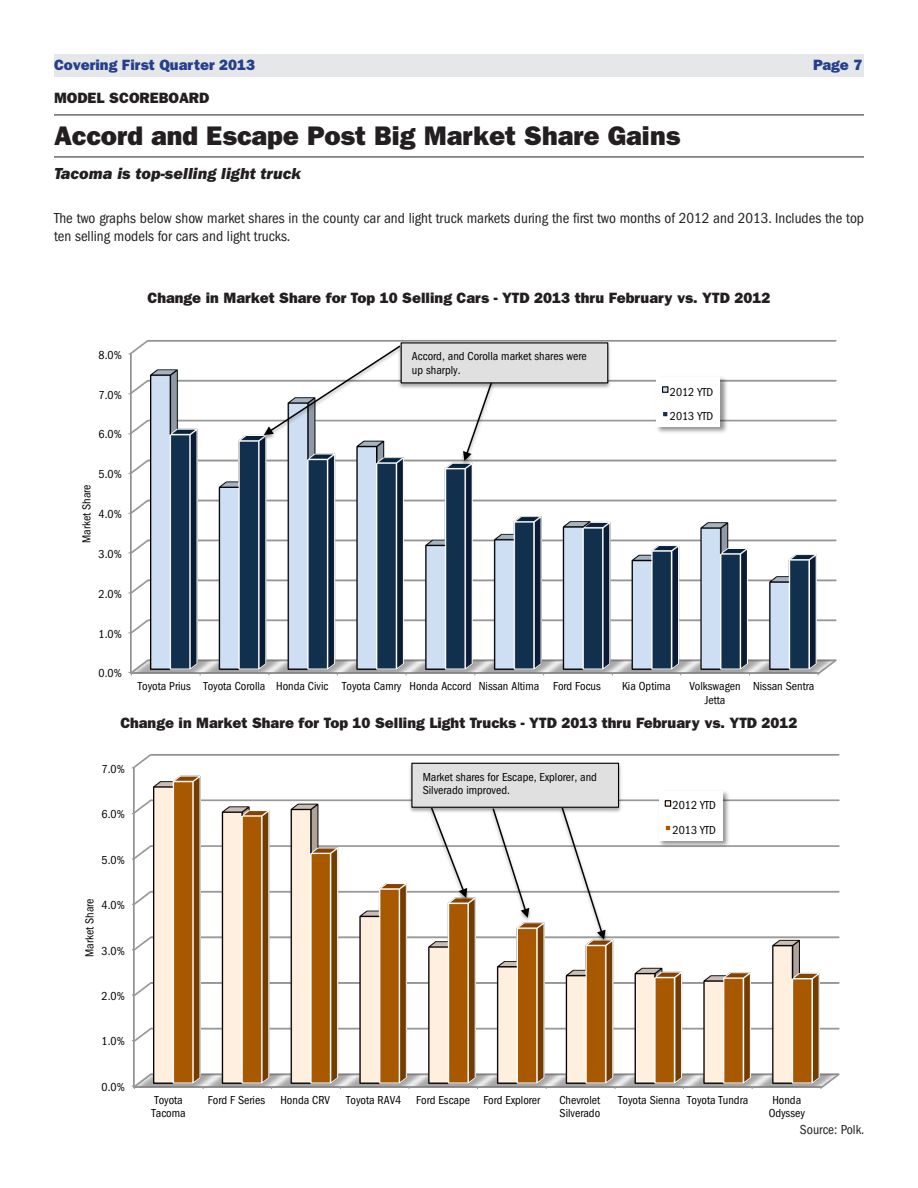
<style>
.page{position:relative;width:918px;height:1188px;background:#fff}
.page>*{position:absolute;margin:0;border:0;box-sizing:border-box;transform-origin:0 0}
.Headline_Main{font:27px "ITC Franklin Gothic Std Hvy";color:#231f20}
.Headline_Post{font:16.5px "ITC Franklin Gothic Std Hvy It";color:#231f20}
.Body{font:condensed 15px/18px "ITC Franklin Gothic Std";color:#231f20}
.Graph_and_Table_Head{font:15px "ITC Franklin Gothic Std Hvy";color:#231f20}
.t1{font:15px "ITC Franklin Gothic Std Hvy";color:#253f8e}
.Headline_Pre{font:15px "ITC Franklin Gothic Std Hvy";color:#231f20}
.Body-2{font:condensed 13.5px "ITC Franklin Gothic Std";color:#231f20}
.t2{font:condensed 12px/13.5px "ITC Franklin Gothic Std";color:#000}
</style>
<div class="page">
<div style="left:54px;top:54px;width:810px;height:22px;background:#e6e7e9"></div>
<img style="left:131px;top:754px;width:709px;height:335px">
<svg style="left:132px;top:1085px;width:3px;height:4px"></svg>
<img style="left:656px;top:788px;width:77px;height:62px">
<div style="left:659px;top:791px;width:64px;height:49px;background:#fff"></div>
<div style="left:665px;top:800px;width:6px;height:7px;border:1px solid #000"></div>
<svg style="left:665px;top:825px;width:6px;height:6px"></svg>
<img style="left:406px;top:760px;width:219px;height:56px">
<div style="left:412px;top:763px;width:207px;height:44px;background:#e0e0e0"></div>
<div style="left:411px;top:763px;width:208px;height:45px;border:1px solid #000"></div>
<img style="left:425px;top:806px;width:60px;height:113px">
<svg style="left:430px;top:806px;width:37px;height:92px"></svg>
<img style="left:487px;top:806px;width:60px;height:133px">
<svg style="left:491px;top:807px;width:38px;height:111px"></svg>
<img style="left:556px;top:805px;width:67px;height:156px">
<svg style="left:560px;top:806px;width:46px;height:134px"></svg>
<img style="left:129px;top:340px;width:708px;height:336px">
<img style="left:653px;top:374px;width:77px;height:62px">
<div style="left:657px;top:377px;width:63px;height:49px;background:#fff"></div>
<div style="left:662px;top:386px;width:7px;height:7px;border:1px solid #000"></div>
<div style="left:662px;top:411px;width:7px;height:6px;border:1px solid #fff"></div>
<img style="left:395px;top:340px;width:219px;height:52px">
<img style="left:406px;top:383px;width:190px;height:8px">
<div style="left:401px;top:343px;width:207px;height:40px;background:#e0e0e0"></div>
<img style="left:245px;top:343px;width:161px;height:113px">
<svg style="left:264px;top:344px;width:138px;height:92px"></svg>
<img style="left:445px;top:382px;width:53px;height:100px">
<svg style="left:463px;top:382px;width:30px;height:79px"></svg>
<hr style="left:54px;top:115px;width:810px;height:1px;background:#231f20">
<hr style="left:54px;top:157px;width:810px;height:1px;background:#231f20">
<p class="t1" style="left:54px;top:56px;width:203px">Covering First Quarter 2013</p>
<p class="t1" style="left:813px;top:56px;width:51px">Page 7</p>
<p class="Headline_Pre" style="left:54px;top:89px;width:157px">MODEL SCOREBOARD</p>
<p class="Headline_Main" style="left:54px;top:120px;width:628px">Accord and Escape Post Big Market Share Gains</p>
<p class="Headline_Post" style="left:54px;top:164px;width:249px">Tacoma is top-selling light truck</p>
<p class="Body" style="left:54px;top:209px;width:812px">The two graphs below show market shares in the county car and light truck markets during the first two months of 2012 and 2013. Includes the top ten selling models for cars and light trucks.</p>
<p class="Graph_and_Table_Head" style="left:148px;top:289px;width:624px">Change in Market Share for Top 10 Selling Cars - YTD 2013 thru February vs. YTD 2012</p>
<p class="t2" style="left:99px;top:348px;width:25px">8.0%</p>
<p class="t2" style="left:99px;top:388px;width:25px">7.0%</p>
<p class="t2" style="left:99px;top:428px;width:25px">6.0%</p>
<p class="t2" style="left:80px;top:543px;width:60px;rotate:-90deg">Market Share</p>
<p class="t2" style="left:99px;top:468px;width:25px">5.0%</p>
<p class="t2" style="left:99px;top:507px;width:25px">4.0%</p>
<p class="t2" style="left:99px;top:547px;width:25px">3.0%</p>
<p class="t2" style="left:99px;top:587px;width:25px">2.0%</p>
<p class="t2" style="left:99px;top:627px;width:25px">1.0%</p>
<p class="t2" style="left:412px;top:350px;width:176px">Accord, and Corolla market shares were up sharply.</p>
<p class="t2" style="left:670px;top:379px;width:45px;line-height:24.6px">2012 YTD<br>2013 YTD</p>
<p class="t2" style="left:99px;top:667px;width:25px">0.0%</p>
<p class="t2" style="left:138px;top:679px;width:464px">Toyota Prius Toyota Corolla Honda Civic Toyota Camry Honda Accord Nissan Altima Ford Focus</p>
<p class="t2" style="left:622px;top:679px;width:50px">Kia Optima</p>
<p class="t2" style="left:689px;top:679px;width:53px;text-align:center">Volkswagen<br>Jetta</p>
<p class="t2" style="left:753px;top:679px;width:63px">Nissan Sentra</p>
<p class="Graph_and_Table_Head" style="left:120px;top:714px;width:679px">Change in Market Share for Top 10 Selling Light Trucks - YTD 2013 thru February vs. YTD 2012</p>
<p class="t2" style="left:102px;top:762px;width:25px">7.0%</p>
<p class="t2" style="left:102px;top:808px;width:25px">6.0%</p>
<p class="t2" style="left:102px;top:853px;width:25px">5.0%</p>
<p class="t2" style="left:423px;top:770px;width:176px">Market shares for Escape, Explorer, and<br>Silverado improved.</p>
<p class="t2" style="left:673px;top:793px;width:45px;line-height:24.6px">2012 YTD<br>2013 YTD</p>
<p class="t2" style="left:83px;top:957px;width:60px;rotate:-90deg">Market Share</p>
<p class="t2" style="left:102px;top:898px;width:25px">4.0%</p>
<p class="t2" style="left:102px;top:944px;width:25px">3.0%</p>
<p class="t2" style="left:102px;top:989px;width:25px">2.0%</p>
<p class="t2" style="left:102px;top:1035px;width:25px">1.0%</p>
<p class="t2" style="left:102px;top:1080px;width:25px">0.0%</p>
<p class="t2" style="left:152px;top:1093px;width:36px">Toyota<br>Tacoma</p>
<p class="t2" style="left:208px;top:1093px;width:59px">Ford F Series</p>
<p class="t2" style="left:280px;top:1093px;width:51px">Honda CRV</p>
<p class="t2" style="left:346px;top:1093px;width:196px">Toyota RAV4 Ford Escape Ford Explorer</p>
<p class="t2" style="left:559px;top:1093px;width:42px">Chevrolet<br>Silverado</p>
<p class="t2" style="left:618px;top:1093px;width:131px">Toyota Sienna Toyota Tundra</p>
<p class="t2" style="left:769px;top:1093px;width:38px;text-align:center">Honda<br>Odyssey</p>
<p class="Body-2" style="left:800px;top:1122px;width:66px">Source: Polk.</p>
</div>
